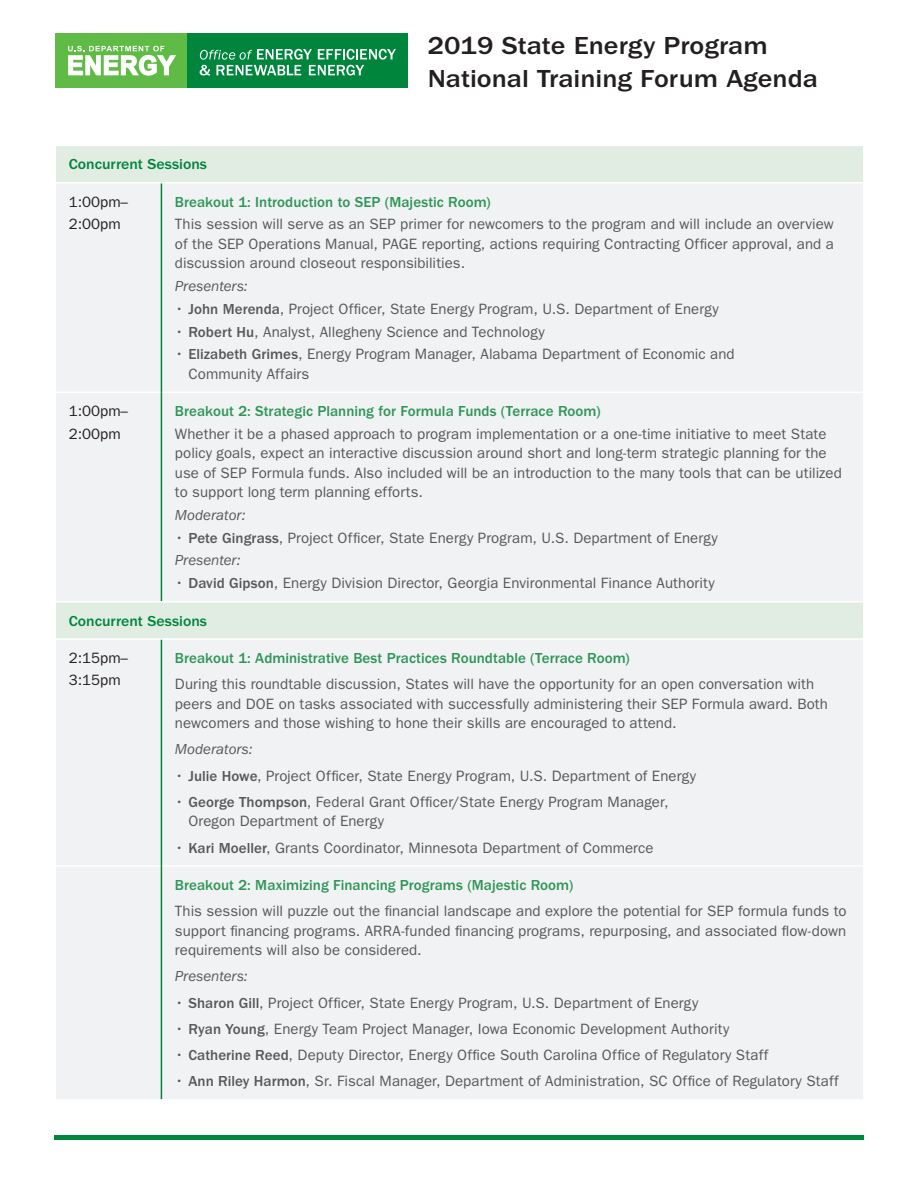
<style>
.page{position:relative;width:918px;height:1188px;background:#fff}
.page>*{position:absolute;margin:0;border:0;box-sizing:border-box;transform-origin:0 0}
.t1{font:500 25.5px/33px "ITC Franklin Gothic Std";color:#231f20;scale:1.1 1}
.t2{font:15px/19.5px "ITC Franklin Gothic Std";letter-spacing:.005em;color:#57585a}
.t3{font:500 15px "ITC Franklin Gothic Std";letter-spacing:.005em;color:#2d9657}
.t4{font:italic 15px "ITC Franklin Gothic Std";color:#57585a}
.t5{font:15px/22.5px "ITC Franklin Gothic Std";color:#231f20}
.t6{font:500 15px "ITC Franklin Gothic Std";color:#00853d;scale:1.05 1}
.s1{font-weight:500}
.s2{font-style:italic}
</style>
<div class="page">
<div style="left:56px;top:146px;width:807px;height:36px;background:#e1ede2"></div>
<div style="left:56px;top:184px;width:807px;height:915px;background:#f1f2f3"></div>
<hr style="left:162px;top:391px;width:703px;height:2px;background:#fff">
<hr style="left:161px;top:601px;width:704px;height:1px;background:#fff">
<hr style="left:161px;top:638px;width:704px;height:2px;background:#fff">
<hr style="left:162px;top:865px;width:703px;height:2px;background:#fff">
<hr style="left:55px;top:391px;width:106px;height:2px;background:#fff">
<hr style="left:55px;top:601px;width:106px;height:1px;background:#fff">
<hr style="left:55px;top:638px;width:106px;height:2px;background:#fff">
<hr style="left:55px;top:865px;width:106px;height:2px;background:#fff">
<hr style="left:161px;top:184px;width:1px;height:208px;background:#00853d">
<hr style="left:161px;top:392px;width:1px;height:209px;background:#00853d">
<hr style="left:161px;top:640px;width:1px;height:226px;background:#00853d">
<hr style="left:161px;top:866px;width:1px;height:233px;background:#00853d">
<hr style="left:54px;top:1135px;width:810px;height:4px;background:#00853d">
<div style="left:55px;top:33px;width:132px;height:55px;background:#60bb46"></div>
<div style="left:187px;top:33px;width:221px;height:55px;background:#00853d"></div>
<svg style="left:200px;top:49px;width:196px;height:27px"></svg>
<svg style="left:68px;top:46px;width:108px;height:30px"></svg>
<h1 class="t1" style="left:428px;top:30px;width:356px">2019 State Energy Program<br>National Training Forum Agenda</h1>
<p class="t6" style="left:69px;top:156px;width:133px">Concurrent Sessions</p>
<p class="t5" style="left:69px;top:190px;width:61px">1:00pm–<br>2:00pm</p>
<p class="t3" style="left:175px;top:193px;width:317px">Breakout 1: Introduction to SEP (Majestic Room)</p>
<p class="t2" style="left:175px;top:215px;width:661px;text-align:justify">This session will serve as an SEP primer for newcomers to the program and will include an overview of the SEP Operations Manual, PAGE reporting, actions requiring Contracting Officer approval, and a discussion around closeout responsibilities.</p>
<p class="t4" style="left:175px;top:278px;width:74px">Presenters:</p>
<p class="t2" style="left:175px;top:299px;width:545px">• <span class="s1">John Merenda</span>, Project Officer, State Energy Program, U.S. Department of Energy</p>
<p class="t2" style="left:175px;top:322px;width:371px">• <span class="s1">Robert Hu</span>, Analyst, Allegheny Science and Technology</p>
<p class="t2" style="left:188px;top:345px;width:548px;text-indent:-14px">• <span class="s1">Elizabeth Grimes</span>, Energy Program Manager, Alabama Department of Economic and<br>Community Affairs</p>
<p class="t5" style="left:69px;top:400px;width:61px">1:00pm–<br>2:00pm</p>
<p class="t3" style="left:175px;top:403px;width:427px">Breakout 2: Strategic Planning for Formula Funds (Terrace Room)</p>
<p class="t2" style="left:175px;top:424px;width:668px">Whether it be a phased approach to program implementation or a one-time initiative to meet State policy goals, expect an interactive discussion around short and long-term strategic planning for the use of SEP Formula funds. Also included will be an introduction to the many tools that can be utilized to support long term planning efforts.</p>
<p class="t4" style="left:175px;top:507px;width:72px">Moderator:</p>
<p class="t2" style="left:175px;top:526px;width:544px;line-height:22.8px">• <span class="s1">Pete Gingrass</span>, Project Officer, State Energy Program, U.S. Department of Energy<br><span class="s2">Presenter:</span></p>
<p class="t2" style="left:175px;top:574px;width:541px">• <span class="s1">David Gipson</span>, Energy Division Director, Georgia Environmental Finance Authority</p>
<p class="t6" style="left:69px;top:612px;width:133px">Concurrent Sessions</p>
<p class="t5" style="left:69px;top:647px;width:61px">2:15pm–<br>3:15pm</p>
<p class="t3" style="left:175px;top:649px;width:456px">Breakout 1: Administrative Best Practices Roundtable (Terrace Room)</p>
<p class="t2" style="left:175px;top:674px;width:655px">During this roundtable discussion, States will have the opportunity for an open conversation with peers and DOE on tasks associated with successfully administering their SEP Formula award. Both newcomers and those wishing to hone their skills are encouraged to attend.</p>
<p class="t4" style="left:175px;top:741px;width:79px">Moderators:</p>
<p class="t2" style="left:175px;top:766px;width:523px">• <span class="s1">Julie Howe</span>, Project Officer, State Energy Program, U.S. Department of Energy</p>
<p class="t2" style="left:188px;top:792px;width:482px;text-indent:-14px">• <span class="s1">George Thompson</span>, Federal Grant Officer/State Energy Program Manager,<br>Oregon Department of Energy</p>
<p class="t2" style="left:175px;top:838px;width:480px">• <span class="s1">Kari Moeller</span>, Grants Coordinator, Minnesota Department of Commerce</p>
<p class="t3" style="left:175px;top:876px;width:400px">Breakout 2: Maximizing Financing Programs (Majestic Room)</p>
<p class="t2" style="left:175px;top:901px;width:673px;text-align:justify">This session will puzzle out the financial landscape and explore the potential for SEP formula funds to support financing programs. ARRA-funded financing programs, repurposing, and associated flow-down requirements will also be considered.</p>
<p class="t4" style="left:175px;top:968px;width:74px">Presenters:</p>
<p class="t2" style="left:175px;top:993px;width:525px">• <span class="s1">Sharon Gill</span>, Project Officer, State Energy Program, U.S. Department of Energy</p>
<p class="t2" style="left:175px;top:1019px;width:556px">• <span class="s1">Ryan Young</span>, Energy Team Project Manager, Iowa Economic Development Authority</p>
<p class="t2" style="left:175px;top:1045px;width:595px">• <span class="s1">Catherine Reed</span>, Deputy Director, Energy Office South Carolina Office of Regulatory Staff</p>
<p class="t2" style="left:175px;top:1072px;width:665px">• <span class="s1">Ann Riley Harmon</span>, Sr. Fiscal Manager, Department of Administration, SC Office of Regulatory Staff</p>
</div>
